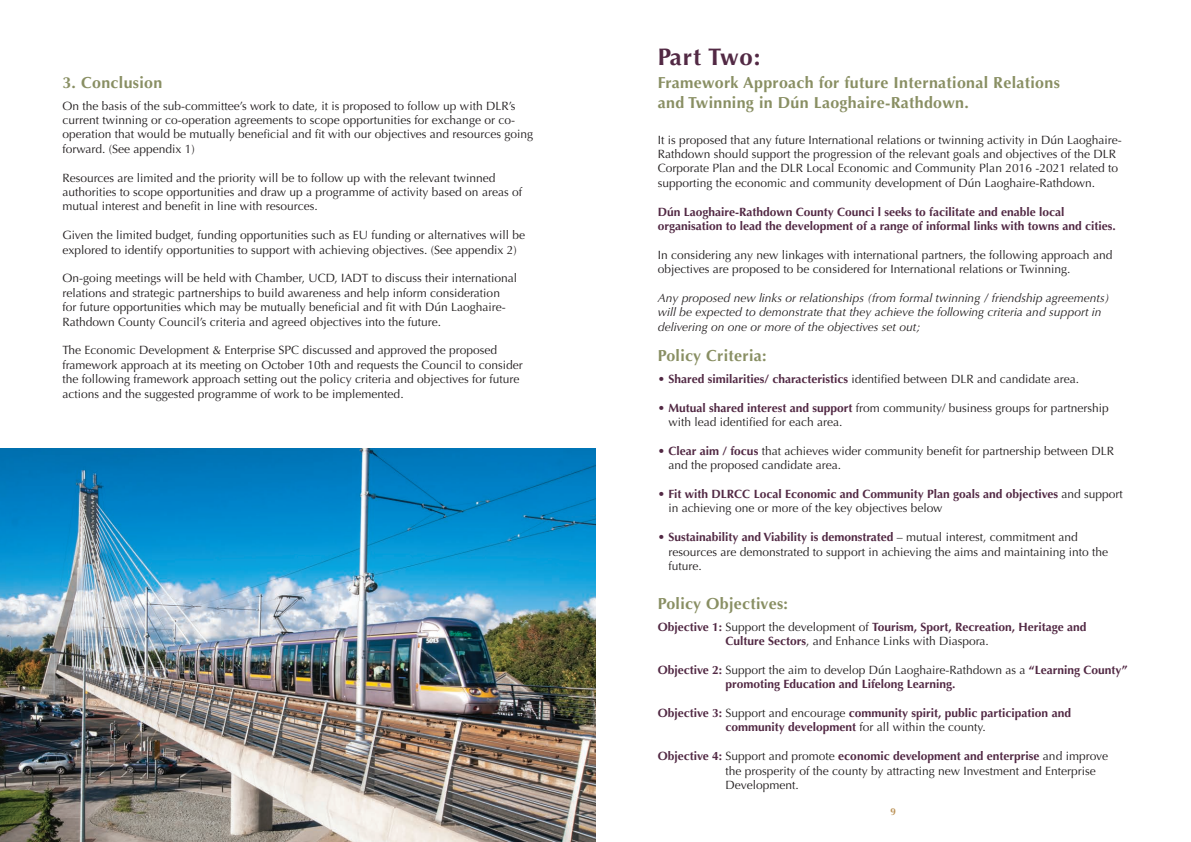
<style>
.page{position:relative;width:1191px;height:842px;background:#fff}
.page>*{position:absolute;margin:0;border:0;box-sizing:border-box;transform-origin:0 0}
.t1{font:700 24px "Optima";letter-spacing:.03em;color:#522944}
.t2{font:700 16px/20px "Optima";letter-spacing:.02em;color:#898f63}
.t3{font:12px/14.4px "Optima";color:#231f20}
.t4{font:700 12px/14.4px "Optima";color:#522944}
.t5{font:italic 12px/14.4px "Optima";color:#231f20}
.t6{font:700 10px "Optima";color:#bd955c}
.s1{color:#522944}
.s2{font-weight:700;color:#522944}
.s3{font-weight:400}
.s4{font-weight:400;color:#231f20}
</style>
<div class="page">
<img style="left:0;top:449px;width:595px;height:393px">
<h2 class="t2" style="left:62px;top:73px;width:101px">3. Conclusion</h2>
<p class="t3" style="left:62px;top:98px;width:472px">On the basis of the sub-committee’s work to date, it is proposed to follow up with DLR’s current twinning or co-operation agreements to scope opportunities for exchange or co&shy;operation that would be mutually beneficial and fit with our objectives and resources going forward. (See appendix 1)</p>
<p class="t3" style="left:62px;top:170px;width:461px">Resources are limited and the priority will be to follow up with the relevant twinned authorities to scope opportunities and draw up a programme of activity based on areas of mutual interest and benefit in line with resources.</p>
<p class="t3" style="left:62px;top:228px;width:464px">Given the limited budget, funding opportunities such as EU funding or alternatives will be explored to identify opportunities to support with achieving objectives. (See appendix 2)</p>
<p class="t3" style="left:62px;top:271px;width:456px">On-going meetings will be held with Chamber, UCD, IADT to discuss their international relations and strategic partnerships to build awareness and help inform consideration<br>for future opportunities which may be mutually beneficial and fit with Dún Laoghaire-Rathdown County Council’s criteria and agreed objectives into the future.</p>
<p class="t3" style="left:62px;top:343px;width:462px">The Economic Development &amp; Enterprise SPC discussed and approved the proposed framework approach at its meeting on October 10th and requests the Council to consider the following framework approach setting out the policy criteria and objectives for future actions and the suggested programme of work to be implemented.</p>
<h1 class="t1" style="left:658px;top:43px;width:104px">Part Two:</h1>
<h2 class="t2" style="left:658px;top:72px;width:403px">Framework Approach for future International Relations and Twinning in Dún Laoghaire-Rathdown.</h2>
<p class="t3" style="left:658px;top:132px;width:465px">It is proposed that any future International relations or twinning activity in Dún Laoghaire-Rathdown should support the progression of the relevant goals and objectives of the DLR Corporate Plan and the DLR Local Economic and Community Plan 2016 -2021 related to supporting the economic and community development of Dún Laoghaire-Rathdown.</p>
<p class="t4" style="left:658px;top:204px;width:459px">Dún Laoghaire-Rathdown County Counci l seeks to facilitate and enable local organisation to lead the development of a range of informal links with towns and cities.</p>
<p class="t3" style="left:658px;top:248px;width:456px">In considering any new linkages with international partners, the following approach and objectives are proposed to be considered for International relations or Twinning.</p>
<p class="t5" style="left:658px;top:291px;width:453px">Any proposed new links or relationships (from formal twinning / friendship agreements) will be expected to demonstrate that they achieve the following criteria and support in delivering on one or more of the objectives set out;</p>
<h2 class="t2" style="left:658px;top:346px;width:110px">Policy Criteria:</h2>
<p class="t3" style="left:658px;top:372px;width:423px"><span class="s1">•</span> <span class="s2">Shared similarities/ characteristics</span> identified between DLR and candidate area.</p>
<p class="t3" style="left:668px;top:400px;width:442px;text-indent:-11px"><span class="s1">•</span> <span class="s2">Mutual shared interest and support</span> from community/ business groups for partnership with lead identified for each area.</p>
<p class="t3" style="left:668px;top:444px;width:447px;text-indent:-11px"><span class="s1">•</span> <span class="s2">Clear aim / focus</span> that achieves wider community benefit for partnership between DLR and the proposed candidate area.</p>
<p class="t4" style="left:668px;top:487px;width:456px;text-indent:-11px"><span class="s3">•</span> Fit with DLRCC Local Economic and Community Plan goals and objectives <span class="s4">and support in achieving one or more of the key objectives below</span></p>
<p class="t3" style="left:668px;top:530px;width:441px;text-indent:-11px"><span class="s1">•</span> <span class="s2">Sustainability and Viability is demonstrated</span> – mutual interest, commitment and resources are demonstrated to support in achieving the aims and maintaining into the future.</p>
<h2 class="t2" style="left:658px;top:594px;width:132px">Policy Objectives:</h2>
<p class="t4" style="left:725px;top:619px;width:362px;text-indent:-68px">Objective 1: <span class="s4">Support the development of</span> Tourism, Sport, Recreation, Heritage and<br>Culture Sectors<span class="s4">, and Enhance Links with Diaspora.</span></p>
<p class="t4" style="left:725px;top:663px;width:403px;text-indent:-68px">Objective 2: <span class="s4">Support the aim to develop Dún Laoghaire-Rathdown as a</span> “Learning County” promoting Education and Lifelong Learning.</p>
<p class="t4" style="left:725px;top:706px;width:347px;text-indent:-68px">Objective 3: <span class="s4">Support and encourage</span> community spirit, public participation and community development <span class="s4">for all within the county.</span></p>
<p class="t3" style="left:725px;top:749px;width:384px;text-indent:-68px"><span class="s2">Objective 4:</span> Support and promote <span class="s2">economic development and enterprise</span> and improve the prosperity of the county by attracting new Investment and Enterprise<br>Development.</p>
<p class="t6" style="left:890px;top:806px;width:7px">9</p>
</div>
